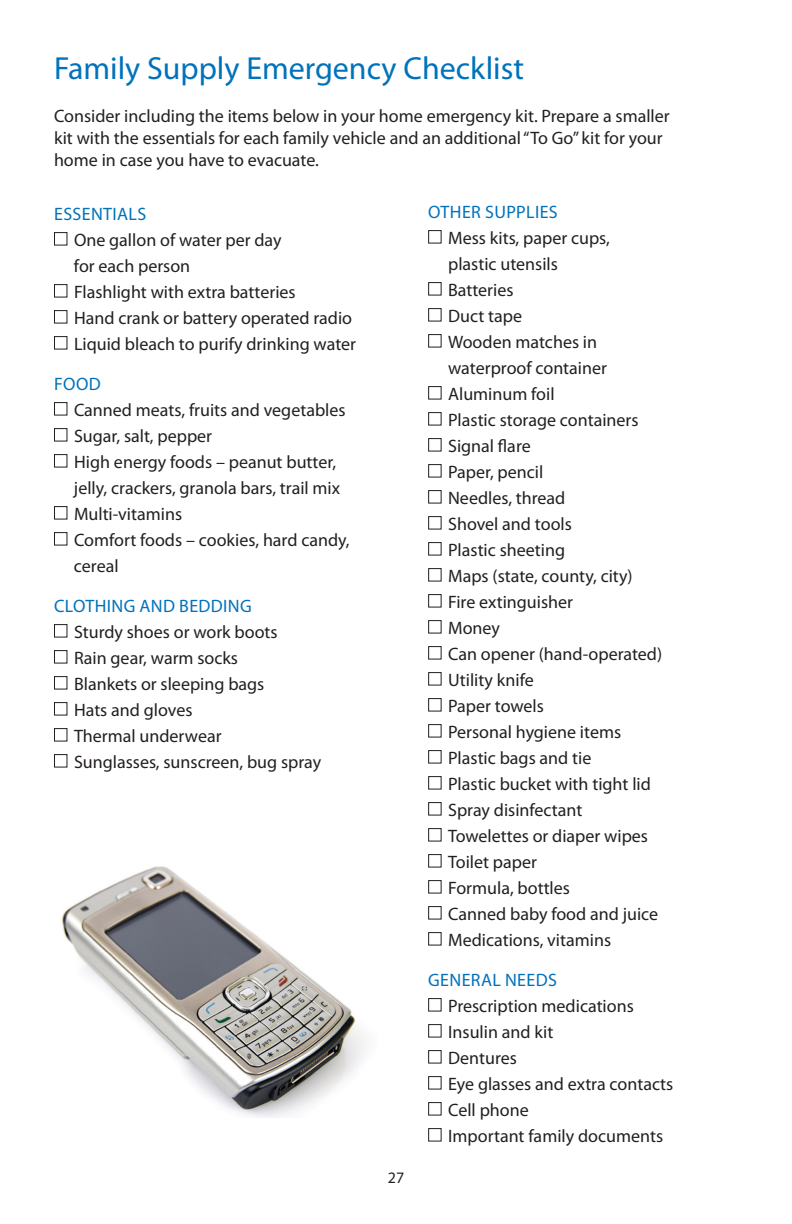
<style>
.page{position:relative;width:792px;height:1224px;background:#fff}
.page>*{position:absolute;margin:0;border:0;box-sizing:border-box;transform-origin:0 0}
.t1{font:32px "Myriad Pro";color:#0072bc}
.t2{font:18px/22px "Myriad Pro";color:#231f20}
.t3{font:18px "Myriad Pro";letter-spacing:.02em;color:#0072bc}
.t4{font:16px "Myriad Pro";color:#231f20}
</style>
<div class="page">
<div style="left:54px;top:232px;width:13px;height:14px;border:1px solid #231f20"></div>
<div style="left:54px;top:284px;width:13px;height:14px;border:1px solid #231f20"></div>
<div style="left:54px;top:310px;width:13px;height:14px;border:1px solid #231f20"></div>
<div style="left:54px;top:336px;width:13px;height:14px;border:1px solid #231f20"></div>
<div style="left:54px;top:402px;width:13px;height:14px;border:1px solid #231f20"></div>
<div style="left:54px;top:428px;width:13px;height:14px;border:1px solid #231f20"></div>
<div style="left:54px;top:454px;width:13px;height:14px;border:1px solid #231f20"></div>
<div style="left:54px;top:506px;width:13px;height:14px;border:1px solid #231f20"></div>
<div style="left:54px;top:532px;width:13px;height:14px;border:1px solid #231f20"></div>
<div style="left:54px;top:624px;width:13px;height:14px;border:1px solid #231f20"></div>
<div style="left:54px;top:650px;width:13px;height:14px;border:1px solid #231f20"></div>
<div style="left:54px;top:676px;width:13px;height:14px;border:1px solid #231f20"></div>
<div style="left:54px;top:702px;width:13px;height:14px;border:1px solid #231f20"></div>
<div style="left:54px;top:728px;width:13px;height:14px;border:1px solid #231f20"></div>
<div style="left:54px;top:754px;width:13px;height:14px;border:1px solid #231f20"></div>
<div style="left:428px;top:230px;width:14px;height:14px;border:1px solid #231f20"></div>
<div style="left:428px;top:282px;width:14px;height:14px;border:1px solid #231f20"></div>
<div style="left:428px;top:308px;width:14px;height:14px;border:1px solid #231f20"></div>
<div style="left:428px;top:334px;width:14px;height:14px;border:1px solid #231f20"></div>
<div style="left:428px;top:386px;width:14px;height:14px;border:1px solid #231f20"></div>
<div style="left:428px;top:412px;width:14px;height:14px;border:1px solid #231f20"></div>
<div style="left:428px;top:438px;width:14px;height:14px;border:1px solid #231f20"></div>
<div style="left:428px;top:464px;width:14px;height:14px;border:1px solid #231f20"></div>
<div style="left:428px;top:490px;width:14px;height:14px;border:1px solid #231f20"></div>
<div style="left:428px;top:516px;width:14px;height:14px;border:1px solid #231f20"></div>
<div style="left:428px;top:542px;width:14px;height:14px;border:1px solid #231f20"></div>
<div style="left:428px;top:568px;width:14px;height:14px;border:1px solid #231f20"></div>
<div style="left:428px;top:594px;width:14px;height:14px;border:1px solid #231f20"></div>
<div style="left:428px;top:620px;width:14px;height:14px;border:1px solid #231f20"></div>
<div style="left:428px;top:646px;width:14px;height:14px;border:1px solid #231f20"></div>
<div style="left:428px;top:672px;width:14px;height:14px;border:1px solid #231f20"></div>
<div style="left:428px;top:698px;width:14px;height:14px;border:1px solid #231f20"></div>
<div style="left:428px;top:724px;width:14px;height:14px;border:1px solid #231f20"></div>
<div style="left:428px;top:750px;width:14px;height:14px;border:1px solid #231f20"></div>
<div style="left:428px;top:776px;width:14px;height:14px;border:1px solid #231f20"></div>
<div style="left:428px;top:802px;width:14px;height:14px;border:1px solid #231f20"></div>
<div style="left:428px;top:828px;width:14px;height:14px;border:1px solid #231f20"></div>
<div style="left:428px;top:854px;width:14px;height:14px;border:1px solid #231f20"></div>
<div style="left:428px;top:880px;width:14px;height:14px;border:1px solid #231f20"></div>
<div style="left:428px;top:906px;width:14px;height:14px;border:1px solid #231f20"></div>
<div style="left:428px;top:932px;width:14px;height:14px;border:1px solid #231f20"></div>
<div style="left:428px;top:998px;width:14px;height:14px;border:1px solid #231f20"></div>
<div style="left:428px;top:1024px;width:14px;height:14px;border:1px solid #231f20"></div>
<div style="left:428px;top:1050px;width:14px;height:14px;border:1px solid #231f20"></div>
<div style="left:428px;top:1076px;width:14px;height:14px;border:1px solid #231f20"></div>
<div style="left:428px;top:1102px;width:14px;height:14px;border:1px solid #231f20"></div>
<div style="left:428px;top:1128px;width:14px;height:14px;border:1px solid #231f20"></div>
<img style="left:61px;top:866px;width:306px;height:252px">
<p class="t1" style="left:54px;top:49px;width:472px">Family Supply Emergency Checklist</p>
<p class="t2" style="left:54px;top:105px;width:617px">Consider including the items below in your home emergency kit. Prepare a smaller kit with the essentials for each family vehicle and an additional “To Go” kit for your home in case you have to evacuate.</p>
<p class="t3" style="left:54px;top:203px;width:94px">ESSENTIALS</p>
<p class="t2" style="left:74px;top:229px;width:209px">One gallon of water per day</p>
<p class="t2" style="left:74px;top:255px;width:118px">for each person</p>
<p class="t2" style="left:74px;top:281px;width:223px">Flashlight with extra batteries</p>
<p class="t2" style="left:74px;top:307px;width:280px">Hand crank or battery operated radio</p>
<p class="t2" style="left:74px;top:333px;width:284px">Liquid bleach to purify drinking water</p>
<p class="t3" style="left:54px;top:373px;width:48px">FOOD</p>
<p class="t2" style="left:74px;top:399px;width:273px">Canned meats, fruits and vegetables</p>
<p class="t2" style="left:74px;top:425px;width:140px">Sugar, salt, pepper</p>
<p class="t2" style="left:74px;top:451px;width:264px">High energy foods – peanut butter,</p>
<p class="t2" style="left:74px;top:477px;width:268px">jelly, crackers, granola bars, trail mix</p>
<p class="t2" style="left:74px;top:503px;width:110px">Multi-vitamins</p>
<p class="t2" style="left:74px;top:527px;width:277px;line-height:26px">Comfort foods – cookies, hard candy, cereal</p>
<p class="t3" style="left:54px;top:595px;width:199px">CLOTHING AND BEDDING</p>
<p class="t2" style="left:74px;top:621px;width:205px">Sturdy shoes or work boots</p>
<p class="t2" style="left:74px;top:647px;width:166px">Rain gear, warm socks</p>
<p class="t2" style="left:74px;top:673px;width:192px">Blankets or sleeping bags</p>
<p class="t2" style="left:74px;top:699px;width:120px">Hats and gloves</p>
<p class="t2" style="left:74px;top:725px;width:149px">Thermal underwear</p>
<p class="t2" style="left:74px;top:751px;width:249px">Sunglasses, sunscreen, bug spray</p>
<p class="t4" style="left:388px;top:1167px;width:18px">27</p>
<p class="t3" style="left:428px;top:201px;width:131px">OTHER SUPPLIES</p>
<p class="t2" style="left:448px;top:227px;width:163px">Mess kits, paper cups,</p>
<p class="t2" style="left:448px;top:253px;width:111px">plastic utensils</p>
<p class="t2" style="left:448px;top:279px;width:67px">Batteries</p>
<p class="t2" style="left:448px;top:305px;width:75px">Duct tape</p>
<p class="t2" style="left:448px;top:331px;width:151px">Wooden matches in</p>
<p class="t2" style="left:448px;top:357px;width:160px">waterproof container</p>
<p class="t2" style="left:448px;top:383px;width:108px">Aluminum foil</p>
<p class="t2" style="left:448px;top:409px;width:192px">Plastic storage containers</p>
<p class="t2" style="left:448px;top:435px;width:84px">Signal flare</p>
<p class="t2" style="left:448px;top:461px;width:97px">Paper, pencil</p>
<p class="t2" style="left:448px;top:487px;width:119px">Needles, thread</p>
<p class="t2" style="left:448px;top:513px;width:125px">Shovel and tools</p>
<p class="t2" style="left:448px;top:539px;width:118px">Plastic sheeting</p>
<p class="t2" style="left:448px;top:565px;width:186px">Maps (state, county, city)</p>
<p class="t2" style="left:448px;top:591px;width:126px">Fire extinguisher</p>
<p class="t2" style="left:448px;top:617px;width:53px">Money</p>
<p class="t2" style="left:448px;top:643px;width:216px">Can opener (hand-operated)</p>
<p class="t2" style="left:448px;top:669px;width:87px">Utility knife</p>
<p class="t2" style="left:448px;top:695px;width:97px">Paper towels</p>
<p class="t2" style="left:448px;top:721px;width:175px">Personal hygiene items</p>
<p class="t2" style="left:448px;top:747px;width:145px">Plastic bags and tie</p>
<p class="t2" style="left:448px;top:773px;width:204px">Plastic bucket with tight lid</p>
<p class="t2" style="left:448px;top:799px;width:136px">Spray disinfectant</p>
<p class="t2" style="left:448px;top:825px;width:201px">Towelettes or diaper wipes</p>
<p class="t2" style="left:448px;top:851px;width:90px">Toilet paper</p>
<p class="t2" style="left:448px;top:877px;width:123px">Formula, bottles</p>
<p class="t2" style="left:448px;top:903px;width:212px">Canned baby food and juice</p>
<p class="t2" style="left:448px;top:929px;width:164px">Medications, vitamins</p>
<p class="t3" style="left:428px;top:969px;width:130px">GENERAL NEEDS</p>
<p class="t2" style="left:448px;top:995px;width:187px">Prescription medications</p>
<p class="t2" style="left:448px;top:1021px;width:107px">Insulin and kit</p>
<p class="t2" style="left:448px;top:1047px;width:70px">Dentures</p>
<p class="t2" style="left:448px;top:1073px;width:227px">Eye glasses and extra contacts</p>
<p class="t2" style="left:448px;top:1099px;width:82px">Cell phone</p>
<p class="t2" style="left:448px;top:1125px;width:217px">Important family documents</p>
</div>
